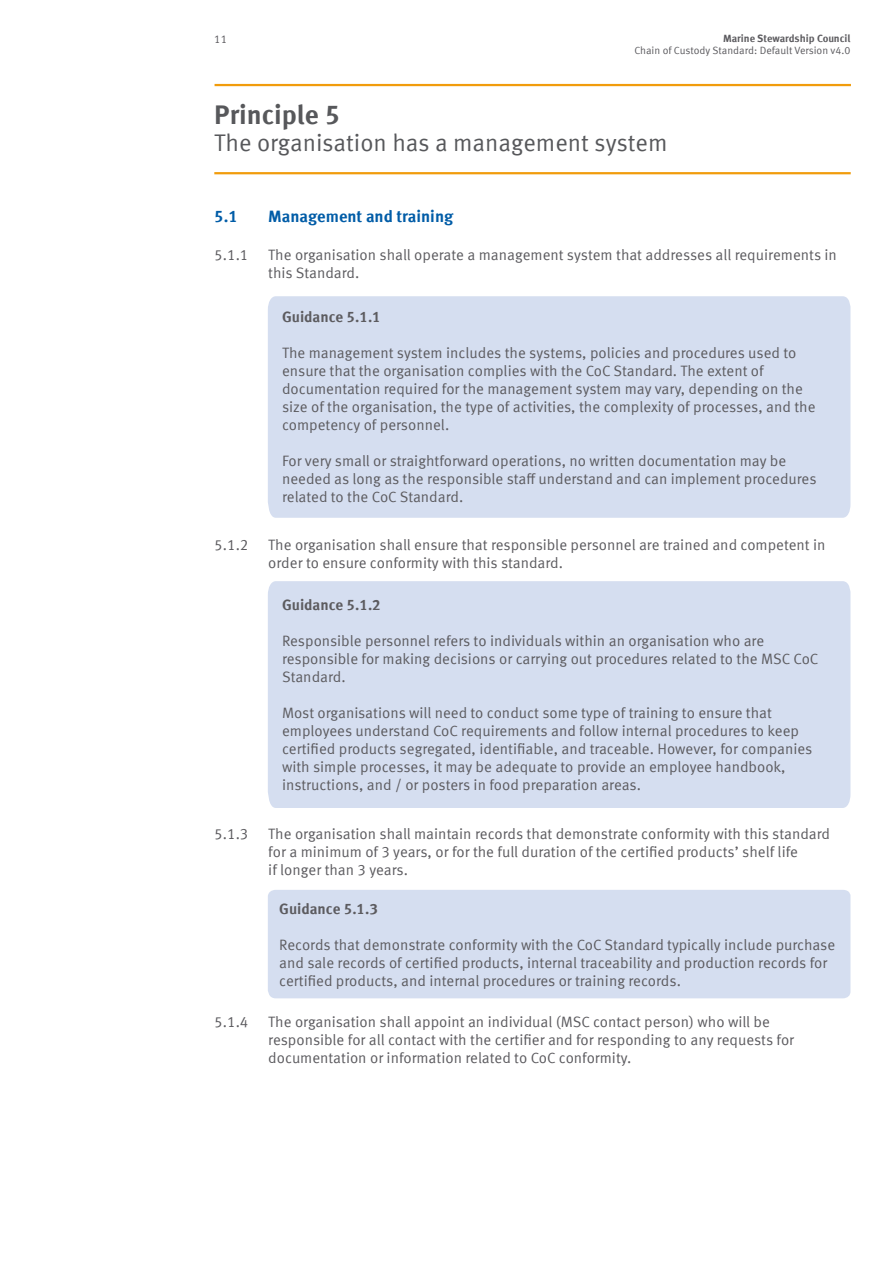
<style>
.page{position:relative;width:893px;height:1263px;background:#fff}
.page>*{position:absolute;margin:0;border:0;box-sizing:border-box;transform-origin:0 0}
.t1{font:700 27px "Meta Offc Pro";color:#57585b}
.t2{font:24px "Meta Offc Pro Norm";color:#57585b}
.t3{font:700 16.5px "Meta Offc Pro";color:#005ca7}
.t4{font:15px/18px "Meta Offc Pro Norm";color:#5c5b5f}
.t5{font:700 15px "Meta Offc Pro";color:#5c5b5f}
.t6{font:11.25px "Meta Offc Pro Norm";color:#5c5b5f}
.t7{font:10.5px "Meta Offc Pro Norm";color:#5c5b5f}
.t8{font:700 10.5px "Meta Offc Pro";letter-spacing:-.005em;color:#5c5b5f}
</style>
<div class="page">
<div style="left:268px;top:296px;width:582px;height:222px;background:#d5def0"></div>
<hr style="left:214px;top:172px;width:637px;height:2px;background:#f19c0c">
<div style="left:268px;top:581px;width:582px;height:227px;background:#d5def0"></div>
<div style="left:268px;top:890px;width:582px;height:108px;background:#d5def0"></div>
<hr style="left:215px;top:84px;width:636px;height:2px;background:#f19c0c">
<p class="t6" style="left:214px;top:30px;width:14px">11</p>
<p class="t8" style="left:723px;top:30px;width:129px">Marine Stewardship Council</p>
<p class="t7" style="left:634px;top:42px;width:218px">Chain of Custody Standard: Default Version v4.0</p>
<h1 class="t1" style="left:214px;top:94px;width:127px">Principle 5</h1>
<h2 class="t2" style="left:214px;top:125px;width:455px">The organisation has a management system</h2>
<p class="t3" style="left:214px;top:203px;width:25px">5.1</p>
<p class="t3" style="left:268px;top:203px;width:187px">Management and training</p>
<p class="t4" style="left:214px;top:244px;width:36px">5.1.1</p>
<p class="t4" style="left:268px;top:244px;width:570px">The organisation shall operate a management system that addresses all requirements in this Standard.</p>
<p class="t5" style="left:282px;top:305px;width:100px">Guidance 5.1.1</p>
<p class="t4" style="left:282px;top:343px;width:535px">The management system includes the systems, policies and procedures used to ensure that the organisation complies with the CoC Standard. The extent of documentation required for the management system may vary, depending on the size of the organisation, the type of activities, the complexity of processes, and the competency of personnel.</p>
<p class="t4" style="left:282px;top:451px;width:536px">For very small or straightforward operations, no written documentation may be needed as long as the responsible staff understand and can implement procedures related to the CoC Standard.</p>
<p class="t4" style="left:214px;top:535px;width:36px">5.1.2</p>
<p class="t4" style="left:268px;top:535px;width:559px">The organisation shall ensure that responsible personnel are trained and competent in order to ensure conformity with this standard.</p>
<p class="t5" style="left:282px;top:592px;width:100px">Guidance 5.1.2</p>
<p class="t4" style="left:282px;top:630px;width:538px">Responsible personnel refers to individuals within an organisation who are responsible for making decisions or carrying out procedures related to the MSC CoC<br>Standard.</p>
<p class="t4" style="left:282px;top:702px;width:532px">Most organisations will need to conduct some type of training to ensure that employees understand CoC requirements and follow internal procedures to keep certified products segregated, identifiable, and traceable. However, for companies with simple processes, it may be adequate to provide an employee handbook, instructions, and / or posters in food preparation areas.</p>
<p class="t4" style="left:214px;top:824px;width:36px">5.1.3</p>
<p class="t4" style="left:268px;top:824px;width:563px">The organisation shall maintain records that demonstrate conformity with this standard for a minimum of 3 years, or for the full duration of the certified products’ shelf life<br>if longer than 3 years.</p>
<p class="t5" style="left:279px;top:897px;width:100px">Guidance 5.1.3</p>
<p class="t4" style="left:279px;top:935px;width:558px">Records that demonstrate conformity with the CoC Standard typically include purchase and sale records of certified products, internal traceability and production records for certified products, and internal procedures or training records.</p>
<p class="t4" style="left:214px;top:1012px;width:36px">5.1.4</p>
<p class="t4" style="left:268px;top:1012px;width:527px">The organisation shall appoint an individual (MSC contact person) who will be responsible for all contact with the certifier and for responding to any requests for documentation or information related to CoC conformity.</p>
</div>
